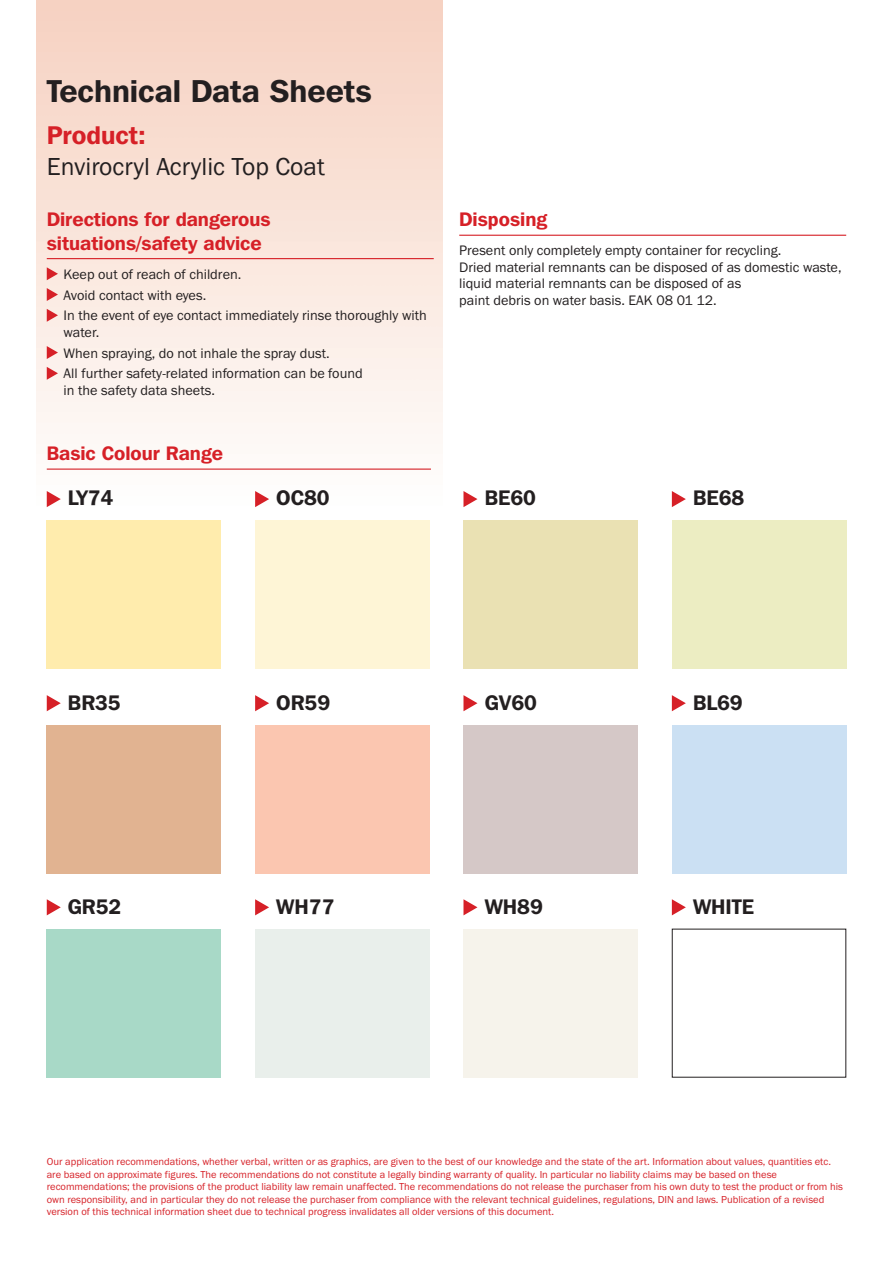
<style>
.page{position:relative;width:893px;height:1263px;background:#fff}
.page>*{position:absolute;margin:0;border:0;box-sizing:border-box;transform-origin:0 0}
.t1{font:600 31.5px "Franklin Gothic IT Cby BT";color:#231f20}
.t2{font:25.5px "Franklin Gothic";color:#231f20}
.t3{font:600 25.5px "Franklin Gothic IT Cby BT";color:#d62027}
.t4{font:600 21px "Franklin Gothic IT Cby BT";color:#231f20}
.t5{font:600 19.5px/23.4px "Franklin Gothic IT Cby BT";color:#d62027}
.t6{font:14.25px/20.7px "Franklin Gothic";color:#231f20}
.t7{font:10.5px/12.6px "Franklin Gothic";color:#d62027}
</style>
<div class="page">
<hr style="left:47px;top:258px;width:387px;height:1px;background:#d62027">
<hr style="left:459px;top:235px;width:387px;height:1px;background:#d62027">
<svg style="left:47px;top:367px;width:11px;height:13px"></svg>
<svg style="left:47px;top:346px;width:11px;height:13px"></svg>
<svg style="left:47px;top:309px;width:11px;height:13px"></svg>
<svg style="left:47px;top:288px;width:11px;height:13px"></svg>
<svg style="left:47px;top:267px;width:11px;height:13px"></svg>
<svg style="left:47px;top:695px;width:14px;height:16px"></svg>
<div style="left:47px;top:725px;width:174px;height:148px;background:#e1b391"></div>
<svg style="left:255px;top:695px;width:14px;height:16px"></svg>
<div style="left:672px;top:725px;width:174px;height:148px;background:#cbe0f3"></div>
<svg style="left:672px;top:695px;width:14px;height:16px"></svg>
<div style="left:463px;top:725px;width:175px;height:148px;background:#d5c8c7"></div>
<svg style="left:463px;top:695px;width:14px;height:16px"></svg>
<div style="left:255px;top:725px;width:174px;height:148px;background:#fbc6b0"></div>
<svg style="left:47px;top:491px;width:14px;height:16px"></svg>
<div style="left:47px;top:520px;width:174px;height:149px;background:#ffecad"></div>
<svg style="left:672px;top:491px;width:14px;height:16px"></svg>
<div style="left:672px;top:520px;width:174px;height:149px;background:#ecedc2"></div>
<svg style="left:463px;top:491px;width:14px;height:16px"></svg>
<div style="left:463px;top:520px;width:175px;height:149px;background:#eae1b3"></div>
<svg style="left:255px;top:491px;width:14px;height:16px"></svg>
<div style="left:255px;top:520px;width:174px;height:149px;background:#fef5d6"></div>
<svg style="left:47px;top:899px;width:14px;height:16px"></svg>
<div style="left:47px;top:929px;width:174px;height:148px;background:#a8d9c7"></div>
<svg style="left:255px;top:899px;width:14px;height:16px"></svg>
<svg style="left:672px;top:899px;width:14px;height:16px"></svg>
<div style="left:463px;top:929px;width:175px;height:148px;background:#f6f3eb"></div>
<svg style="left:463px;top:899px;width:14px;height:16px"></svg>
<div style="left:255px;top:929px;width:174px;height:148px;background:#e9efeb"></div>
<hr style="left:47px;top:468px;width:384px;height:2px;background:#d62027">
<h1 class="t1" style="left:47px;top:80px;width:327px">Technical Data Sheets</h1>
<h2 class="t3" style="left:47px;top:126px;width:101px">Product:</h2>
<h2 class="t2" style="left:47px;top:157px;width:280px">Envirocryl Acrylic Top Coat</h2>
<h3 class="t5" style="left:47px;top:209px;width:225px">Directions for dangerous situations/safety advice</h3>
<h3 class="t6" style="left:64px;top:265px;width:365px">Keep out of reach of children.<br>Avoid contact with eyes.<br>In the event of eye contact immediately rinse thoroughly with</h3>
<h3 class="t6" style="left:64px;top:323px;width:301px">water.<br>When spraying, do not inhale the spray dust.<br>All further safety-related information can be found</h3>
<h3 class="t6" style="left:64px;top:381px;width:153px">in the safety data sheets.</h3>
<h3 class="t5" style="left:47px;top:443px;width:178px">Basic Colour Range</h3>
<h3 class="t5" style="left:459px;top:209px;width:89px">Disposing</h3>
<h3 class="t6" style="left:459px;top:243px;width:384px;line-height:16.5px">Present only completely empty container for recycling.<br>Dried material remnants can be disposed of as domestic waste, liquid material remnants can be disposed of as<br>paint debris on water basis. EAK 08 01 12.</h3>
<h3 class="t4" style="left:68px;top:491px;width:47px">LY74</h3>
<h3 class="t4" style="left:276px;top:491px;width:55px">OC80</h3>
<h3 class="t4" style="left:485px;top:491px;width:53px">BE60</h3>
<h3 class="t4" style="left:693px;top:491px;width:53px">BE68</h3>
<h3 class="t4" style="left:68px;top:695px;width:54px">BR35</h3>
<h3 class="t4" style="left:276px;top:695px;width:55px">OR59</h3>
<h3 class="t4" style="left:485px;top:695px;width:54px">GV60</h3>
<h3 class="t4" style="left:693px;top:695px;width:51px">BL69</h3>
<h3 class="t4" style="left:68px;top:899px;width:55px">GR52</h3>
<h3 class="t4" style="left:276px;top:899px;width:60px">WH77</h3>
<h3 class="t4" style="left:485px;top:899px;width:60px">WH89</h3>
<h3 class="t4" style="left:693px;top:899px;width:63px">WHITE</h3>
<p class="t7" style="left:47px;top:1156px;width:798px">Our application recommendations, whether verbal, written or as graphics, are given to the best of our knowledge and the state of the art. Information about values, quantities etc. are based on approximate figures. The recommendations do not constitute a legally binding warranty of quality. In particular no liability claims may be based on these recommendations; the provisions of the product liability law remain unaffected. The recommendations do not release the purchaser from his own duty to test the product or from his own responsibility, and in particular they do not release the purchaser from compliance with the relevant technical guidelines, regulations, DIN and laws. Publication of a revised version of this technical information sheet due to technical progress invalidates all older versions of this document.</p>
</div>
